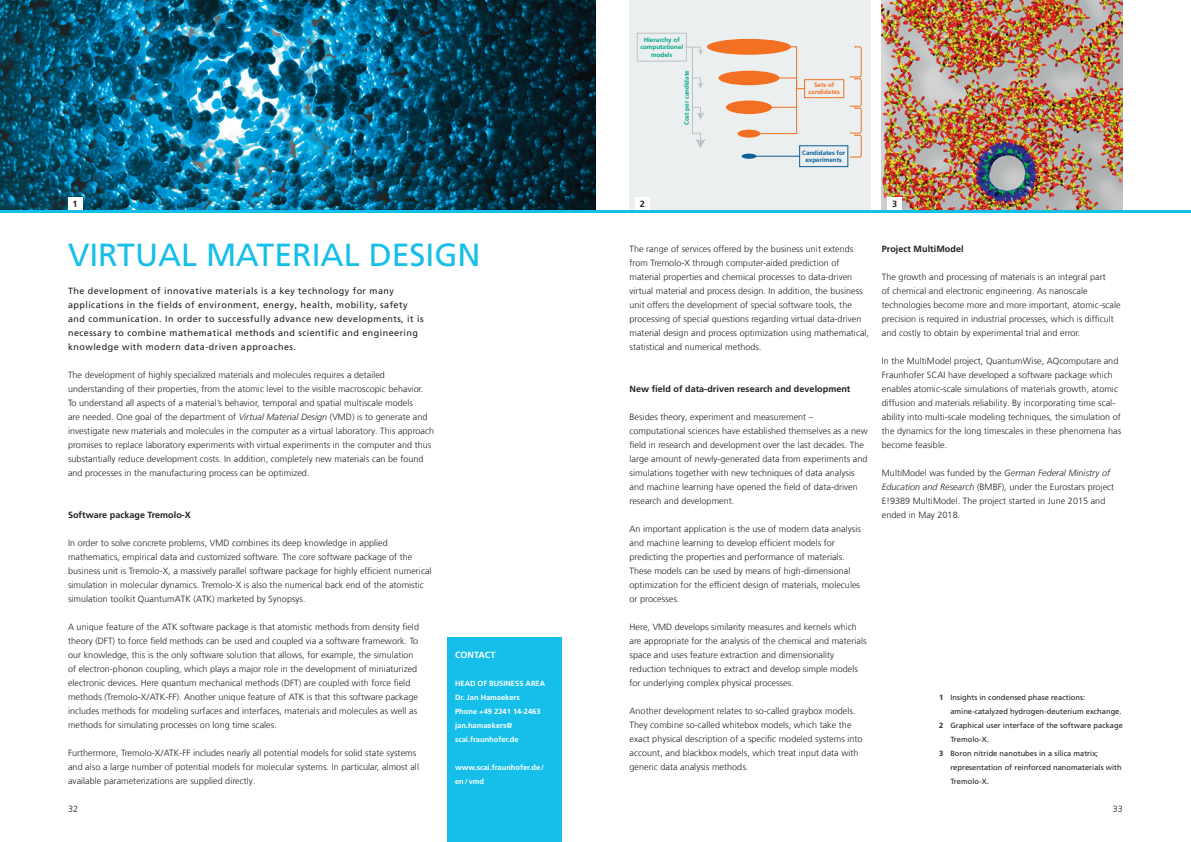
<style>
.page{position:relative;width:1191px;height:842px;background:#fff}
.page>*{position:absolute;margin:0;border:0;box-sizing:border-box;transform-origin:0 0}
.t1{font:32px "Frutiger LT Com";color:#15bfe9}
.t2{font:300 9px/14px "Frutiger LT Com";letter-spacing:.005em;color:#231f20}
.t3{font:9px/14px "Frutiger LT Com";letter-spacing:.05em;color:#231f20}
.t4{font:700 9px "Frutiger LT Com";letter-spacing:.005em;color:#231f20}
.t5{font:700 9px "Frutiger LT Com";color:#fff}
.t6{font:7.5px "Frutiger LT Com";letter-spacing:.005em;color:#231f20}
.t7{font:700 7.5px/14px "Frutiger LT Com";color:#fff}
.t8{font:700 6.3px/7.5px "Frutiger LT Com";color:#00a787;text-align:center}
.t9{font:700 6.3px/7.5px "Frutiger LT Com";color:#095e96;text-align:center}
.t10{font:700 6.3px/7.5px "Frutiger LT Com";color:#f37022;text-align:center}
.s1{font-style:italic}
.s2{font-weight:700}
</style>
<div class="page">
<img style="left:0;top:0;width:595px;height:210px">
<div style="left:446px;top:637px;width:115px;height:205px;background:#15bfe9"></div>
<div style="left:629px;top:0;width:241px;height:210px;background:#ecefef"></div>
<div style="left:637px;top:33px;width:49px;height:28px;border:1px solid #bcc1c3"></div>
<svg style="left:686px;top:47px;width:20px;height:101px"></svg>
<div style="left:707px;top:39px;width:84px;height:16px;background:#f37022;border-radius:50%"></div>
<div style="left:718px;top:71px;width:61px;height:14px;background:#f37022;border-radius:50%"></div>
<div style="left:726px;top:101px;width:46px;height:13px;background:#f37022;border-radius:50%"></div>
<div style="left:737px;top:130px;width:23px;height:8px;background:#f37022;border-radius:50%"></div>
<div style="left:741px;top:154px;width:15px;height:5px;background:#095e96;border-radius:50%"></div>
<div style="left:804px;top:79px;width:40px;height:19px;border:1px solid #f37022"></div>
<hr style="left:756px;top:156px;width:43px;height:1px;background:#095e96">
<div style="left:799px;top:145px;width:49px;height:22px;border:1px solid #095e96"></div>
<svg style="left:759px;top:46px;width:46px;height:88px"></svg>
<svg style="left:849px;top:45px;width:12px;height:112px"></svg>
<img style="left:882px;top:0;width:241px;height:210px">
<div style="left:635px;top:198px;width:14px;height:12px;background:#fff"></div>
<div style="left:888px;top:198px;width:14px;height:12px;background:#fff"></div>
<div style="left:68px;top:198px;width:14px;height:12px;background:#fff"></div>
<hr style="left:0;top:210px;width:1191px;height:3px;background:#15bfe9">
<p class="t8" style="left:640px;top:36px;width:44px">Hierarchy of computational models</p>
<p class="t8" style="left:683px;top:125px;width:56px;rotate:-90deg">Cost per candidate</p>
<p class="t10" style="left:808px;top:81px;width:33px">Sets of candidates</p>
<p class="t9" style="left:802px;top:149px;width:45px">Candidates for experiments</p>
<p class="t4" style="left:72px;top:199px;width:7px">1</p>
<p class="t4" style="left:640px;top:199px;width:7px">2</p>
<p class="t4" style="left:892px;top:199px;width:7px">3</p>
<h1 class="t1" style="left:68px;top:236px;width:414px">VIRTUAL MATERIAL DESIGN</h1>
<p class="t3" style="left:68px;top:284px;width:357px">The development of innovative materials is a key technology for many applications in the fields of environment, energy, health, mobility, safety and communication. In order to successfully advance new developments, it is necessary to combine mathematical methods and scientific and engineering knowledge with modern data-driven approaches.</p>
<p class="t2" style="left:68px;top:368px;width:368px">The development of highly specialized materials and molecules requires a detailed understanding of their properties, from the atomic level to the visible macroscopic behavior.<br>To understand all aspects of a material’s behavior, temporal and spatial multiscale models<br>are needed. One goal of the department of <span class="s1">Virtual Material Design</span> (VMD) is to generate and investigate new materials and molecules in the computer as a virtual laboratory. This approach promises to replace laboratory experiments with virtual experiments in the computer and thus substantially reduce development costs. In addition, completely new materials can be found and processes in the manufacturing process can be optimized.</p>
<p class="t4" style="left:68px;top:510px;width:124px">Software package Tremolo-X</p>
<p class="t2" style="left:68px;top:536px;width:365px">In order to solve concrete problems, VMD combines its deep knowledge in applied mathematics, empirical data and customized software. The core software package of the business unit is Tremolo-X, a massively parallel software package for highly efficient numerical simulation in molecular dynamics. Tremolo-X is also the numerical back end of the atomistic simulation toolkit QuantumATK (ATK) marketed by Synopsys.</p>
<p class="t2" style="left:68px;top:620px;width:352px">A unique feature of the ATK software package is that atomistic methods from density field theory (DFT) to force field methods can be used and coupled via a software framework. To our knowledge, this is the only software solution that allows, for example, the simulation of electron-phonon coupling, which plays a major role in the development of miniaturized electronic devices. Here quantum mechanical methods (DFT) are coupled with force field methods (Tremolo-X/ATK-FF). Another unique feature of ATK is that this software package includes methods for modeling surfaces and interfaces, materials and molecules as well as methods for simulating processes on long time scales.</p>
<p class="t2" style="left:68px;top:746px;width:352px">Furthermore, Tremolo-X/ATK-FF includes nearly all potential models for solid state systems and also a large number of potential models for molecular systems. In particular, almost all available parameterizations are supplied directly.</p>
<p class="t5" style="left:455px;top:650px;width:42px">CONTACT</p>
<p class="t7" style="left:455px;top:676px;width:92px">HEAD OF BUSINESS AREA<br>Dr. Jan Hamaekers<br>Phone +49 2241 14-2463 jan.hamaekers@ scai.fraunhofer.de</p>
<p class="t7" style="left:455px;top:760px;width:91px">www.scai.fraunhofer.de/ en/vmd</p>
<p class="t2" style="left:629px;top:242px;width:241px">The range of services offered by the business unit extends from Tremolo-X through computer-aided prediction of material properties and chemical processes to data-driven virtual material and process design. In addition, the business unit offers the development of special software tools, the processing of special questions regarding virtual data-driven material design and process optimization using mathematical, statistical and numerical methods.</p>
<p class="t4" style="left:629px;top:384px;width:222px">New field of data-driven research and development</p>
<p class="t2" style="left:629px;top:410px;width:240px">Besides theory, experiment and measurement – computational sciences have established themselves as a new field in research and development over the last decades. The large amount of newly-generated data from experiments and simulations together with new techniques of data analysis and machine learning have opened the field of data-driven research and development.</p>
<p class="t2" style="left:629px;top:522px;width:233px">An important application is the use of modern data analysis and machine learning to develop efficient models for predicting the properties and performance of materials.<br>These models can be used by means of high-dimensional optimization for the efficient design of materials, molecules or processes.</p>
<p class="t2" style="left:629px;top:620px;width:238px">Here, VMD develops similarity measures and kernels which are appropriate for the analysis of the chemical and materials space and uses feature extraction and dimensionality reduction techniques to extract and develop simple models for underlying complex physical processes.</p>
<p class="t2" style="left:629px;top:704px;width:235px">Another development relates to so-called graybox models.<br>They combine so-called whitebox models, which take the exact physical description of a specific modeled systems into account, and blackbox models, which treat input data with generic data analysis methods.</p>
<p class="t4" style="left:882px;top:244px;width:83px">Project MultiModel</p>
<p class="t2" style="left:882px;top:270px;width:240px">The growth and processing of materials is an integral part<br>of chemical and electronic engineering. As nanoscale technologies become more and more important, atomic-scale precision is required in industrial processes, which is difficult and costly to obtain by experimental trial and error.</p>
<p class="t2" style="left:882px;top:354px;width:241px">In the MultiModel project, QuantumWise, AQcomputare and Fraunhofer SCAI have developed a software package which enables atomic-scale simulations of materials growth, atomic diffusion and materials reliability. By incorporating time scal&shy;ability into multi-scale modeling techniques, the simulation of the dynamics for the long timescales in these phenomena has become feasible.</p>
<p class="t2" style="left:882px;top:466px;width:234px">MultiModel was funded by the <span class="s1">German Federal Ministry of Education and Research</span> (BMBF), under the Eurostars project E!9389 MultiModel. The project started in June 2015 and ended in May 2018.</p>
<p class="t6" style="left:939px;top:693px;width:147px"><span class="s2">1</span> Insights in condensed phase reactions:</p>
<p class="t6" style="left:950px;top:707px;width:173px">amine-catalyzed hydrogen-deuterium exchange.</p>
<p class="t6" style="left:939px;top:721px;width:185px"><span class="s2">2</span> Graphical user interface of the software package</p>
<p class="t6" style="left:950px;top:735px;width:40px">Tremolo-X.</p>
<p class="t6" style="left:939px;top:749px;width:160px"><span class="s2">3</span> Boron nitride nanotubes in a silica matrix;</p>
<p class="t6" style="left:950px;top:763px;width:173px">representation of reinforced nanomaterials with</p>
<p class="t6" style="left:950px;top:777px;width:40px">Tremolo-X.</p>
<p class="t2" style="left:68px;top:802px;width:12px">32</p>
<p class="t2" style="left:1112px;top:802px;width:12px">33</p>
</div>
